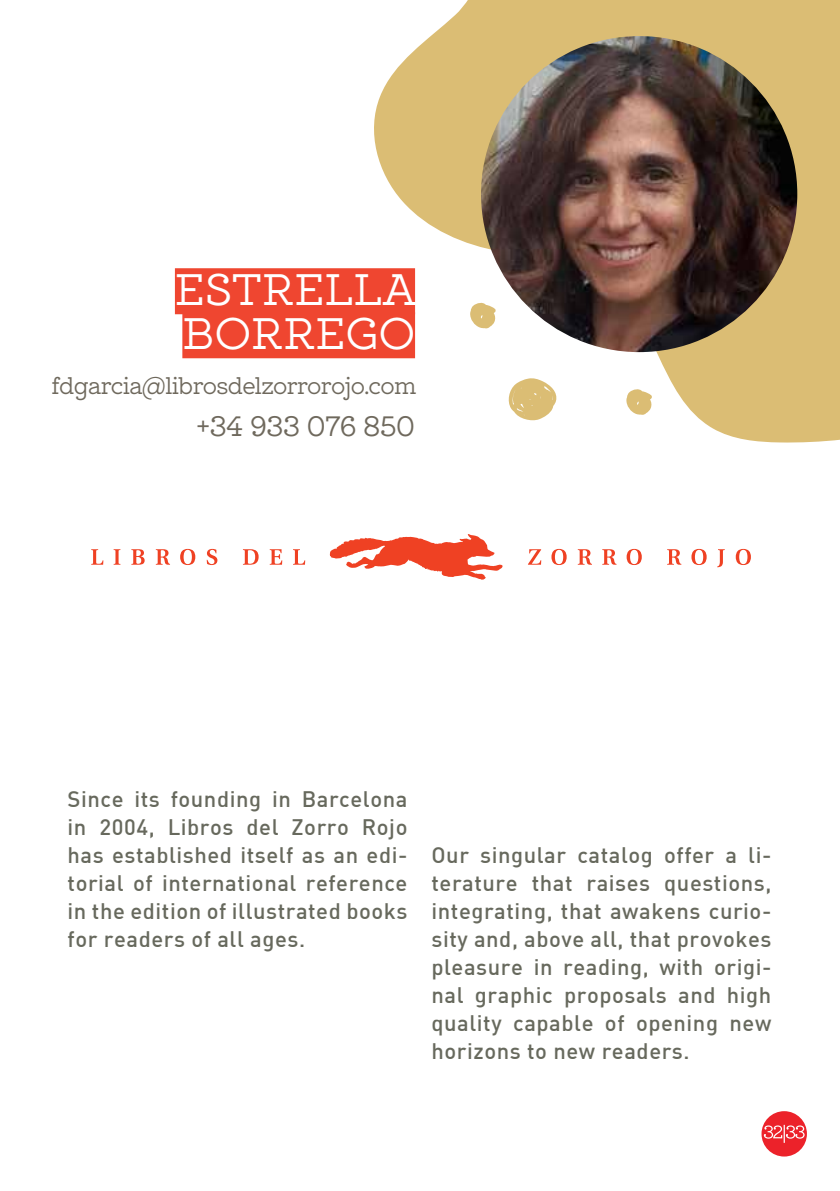
<style>
.page{position:relative;width:840px;height:1191px;background:#fff}
.page>*{position:absolute;margin:0;border:0;box-sizing:border-box;transform-origin:0 0}
.t1{font:44px/44px "Locke";letter-spacing:.01em;color:#fff}
.t2{font:28px "Locke";letter-spacing:-.01em;color:#6f695d}
.t3{font:24px "Locke";letter-spacing:-.025em;color:#6f695d}
.t4{font:500 22px/28px "DIN";letter-spacing:.025em;color:#67695d;text-align:justify}
</style>
<div class="page">
<svg style="left:91px;top:549px;width:12px;height:16px"></svg>
<svg style="left:114px;top:549px;width:6px;height:16px"></svg>
<svg style="left:131px;top:549px;width:13px;height:16px"></svg>
<svg style="left:156px;top:549px;width:14px;height:16px"></svg>
<svg style="left:180px;top:549px;width:15px;height:16px"></svg>
<svg style="left:206px;top:549px;width:11px;height:16px"></svg>
<svg style="left:243px;top:549px;width:15px;height:16px"></svg>
<svg style="left:269px;top:549px;width:13px;height:16px"></svg>
<svg style="left:293px;top:549px;width:12px;height:16px"></svg>
<svg style="left:528px;top:549px;width:13px;height:16px"></svg>
<svg style="left:551px;top:549px;width:15px;height:16px"></svg>
<svg style="left:577px;top:549px;width:14px;height:16px"></svg>
<svg style="left:602px;top:549px;width:14px;height:16px"></svg>
<svg style="left:626px;top:549px;width:15px;height:16px"></svg>
<svg style="left:667px;top:549px;width:14px;height:16px"></svg>
<svg style="left:691px;top:549px;width:15px;height:16px"></svg>
<svg style="left:717px;top:549px;width:7px;height:18px"></svg>
<svg style="left:735px;top:549px;width:15px;height:16px"></svg>
<svg style="left:329px;top:534px;width:173px;height:46px"></svg>
<svg style="left:366px;top:0;width:473px;height:443px;fill:#dbbd74"></svg>
<img style="left:480px;top:36px;width:316px;height:316px;border-radius:158px">
<div style="left:175px;top:268px;width:240px;height:46px;background:#ef4630"></div>
<div style="left:182px;top:312px;width:233px;height:46px;background:#ef4630"></div>
<div style="left:761px;top:1111px;width:45px;height:45px;background:#ec222a;border-radius:50%"></div>
<svg style="left:625px;top:388px;width:26px;height:27px"></svg>
<svg style="left:469px;top:301px;width:26px;height:28px"></svg>
<svg style="left:506px;top:377px;width:52px;height:45px"></svg>
<svg style="left:763px;top:1124px;width:41px;height:18px"></svg>
<h1 class="t1" style="left:175px;top:268px;width:243px">ESTRELLA<br>BORREGO</h1>
<p class="t3" style="left:52px;top:371px;width:366px">fdgarcia@librosdelzorrorojo.com</p>
<p class="t2" style="left:196px;top:409px;width:220px">+34 933 076 850</p>
<p class="t4" style="left:68px;top:784px;width:341px">Since its founding in Barcelona in 2004, Libros del Zorro Rojo has established itself as an edi&shy;torial of international reference in the edition of illustrated books for readers of all ages.</p>
<p class="t4" style="left:431px;top:840px;width:341px">Our singular catalog offer a li&shy;terature that raises questions, integrating, that awakens curio&shy;sity and, above all, that provokes pleasure in reading, with origi&shy;nal graphic proposals and high quality capable of opening new horizons to new readers.</p>
</div>
